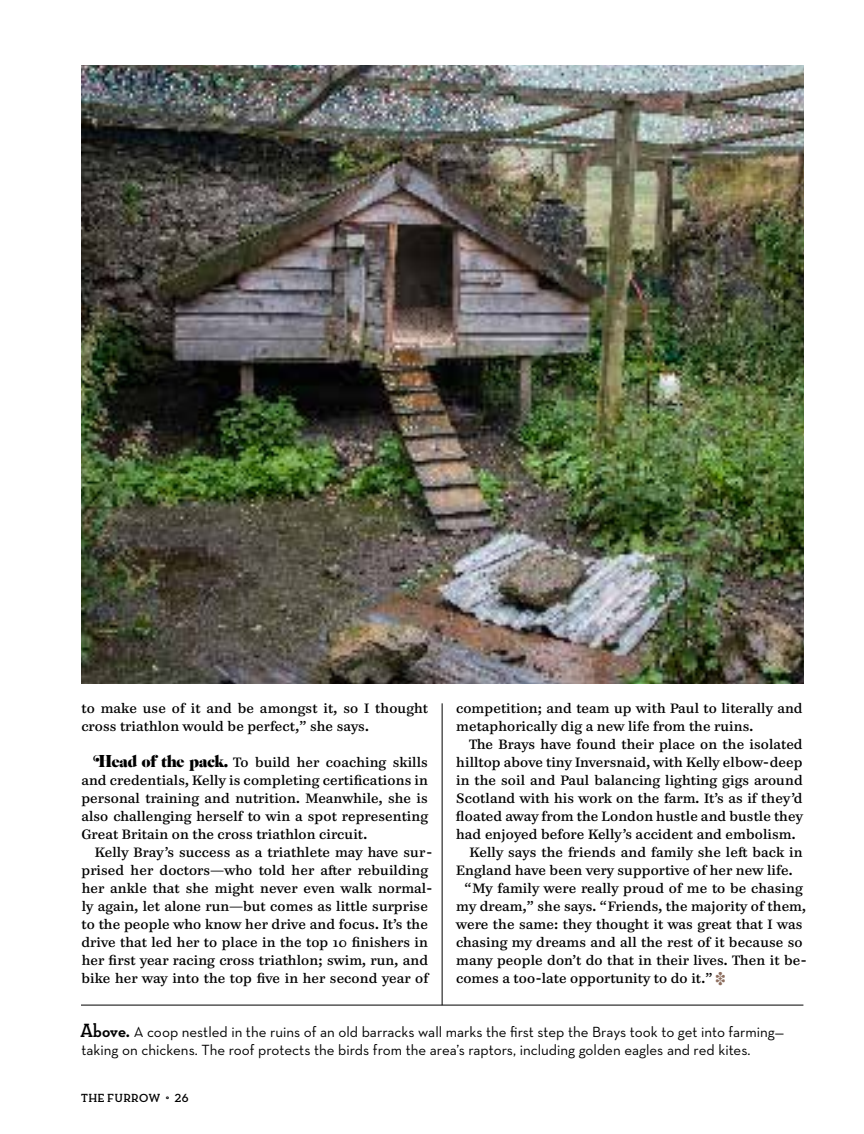
<style>
.page{position:relative;width:864px;height:1134px;background:#fff}
.page>*{position:absolute;margin:0;border:0;box-sizing:border-box;transform-origin:0 0}
.t1{font:15px/18px "Neutraface Text";color:#000}
.t2{font:13.5px/18px "Paperback 9";letter-spacing:.01em;color:#000}
.t3{font:700 12px "Neutraface Slab Display";letter-spacing:.07em;color:#000}
.s1{font-family:"PL Benguiat Caslon";font-size:19.5px}
.s2{font-family:"PL Benguiat Caslon";font-size:18px;color:#8d6e5e}
.s3{font-family:"Neutraface Slab Display";font-weight:700;font-size:19.5px}
.s4{font-size:15px}
</style>
<div class="page">
<img style="left:81px;top:65px;width:722px;height:619px">
<hr style="left:81px;top:1005px;width:722px;height:1px;background:#000">
<hr style="left:442px;top:703px;width:1px;height:302px;background:#000">
<p class="t2" style="left:81px;top:699px;width:348px">to make use of it and be amongst it, so I thought cross triathlon would be perfect,” she says.</p>
<p class="t2" style="left:81px;top:753px;width:348px;text-align:justify;text-indent:13px"><span class="s1">Head of the pack.</span> To build her coaching skills and credentials, Kelly is completing certifications in personal training and nutrition. Meanwhile, she is also challenging herself to win a spot representing Great Britain on the cross triathlon circuit.</p>
<p class="t2" style="left:81px;top:843px;width:352px;text-indent:14px">Kelly Bray’s success as a triathlete may have sur&shy;prised her doctors—who told her after rebuilding her ankle that she might never even walk normal&shy;ly again, let alone run—but comes as little surprise to the people who know her drive and focus. It’s the drive that led her to place in the top 10 finishers in her first year racing cross triathlon; swim, run, and bike her way into the top five in her second year of</p>
<p class="t2" style="left:456px;top:699px;width:348px">competition; and team up with Paul to literally and metaphorically dig a new life from the ruins.</p>
<p class="t2" style="left:469px;top:735px;width:335px">The Brays have found their place on the isolated</p>
<p class="t2" style="left:456px;top:753px;width:348px">hilltop above tiny Inversnaid, with Kelly elbow-deep</p>
<p class="t2" style="left:456px;top:771px;width:348px">in the soil and Paul balancing lighting gigs around</p>
<p class="t2" style="left:456px;top:789px;width:348px">Scotland with his work on the farm. It’s as if they’d</p>
<p class="t2" style="left:456px;top:807px;width:348px">floated away from the London hustle and bustle they</p>
<p class="t2" style="left:456px;top:825px;width:341px">had enjoyed before Kelly’s accident and embolism.</p>
<p class="t2" style="left:470px;top:843px;width:335px">Kelly says the friends and family she left back in</p>
<p class="t2" style="left:456px;top:861px;width:338px">England have been very supportive of her new life.</p>
<p class="t2" style="left:465px;top:879px;width:340px">“My family were really proud of me to be chasing</p>
<p class="t2" style="left:456px;top:897px;width:351px">my dream,” she says. “Friends, the majority of them,</p>
<p class="t2" style="left:456px;top:915px;width:348px">were the same: they thought it was great that I was</p>
<p class="t2" style="left:456px;top:933px;width:348px">chasing my dreams and all the rest of it because so</p>
<p class="t2" style="left:456px;top:951px;width:352px">many people don’t do that in their lives. Then it be-</p>
<p class="t2" style="left:456px;top:969px;width:271px">comes a too-late opportunity to do it.” <span class="s2">‡</span></p>
<p class="t1" style="left:81px;top:1023px;width:705px"><span class="s3">Above.</span> A coop nestled in the ruins of an old barracks wall marks the first step the Brays took to get into farming— taking on chickens. The roof protects the birds from the area’s raptors, including golden eagles and red kites.</p>
<p class="t3" style="left:81px;top:1091px;width:109px">THE FURROW <span class="s4">˚</span> 26</p>
</div>
